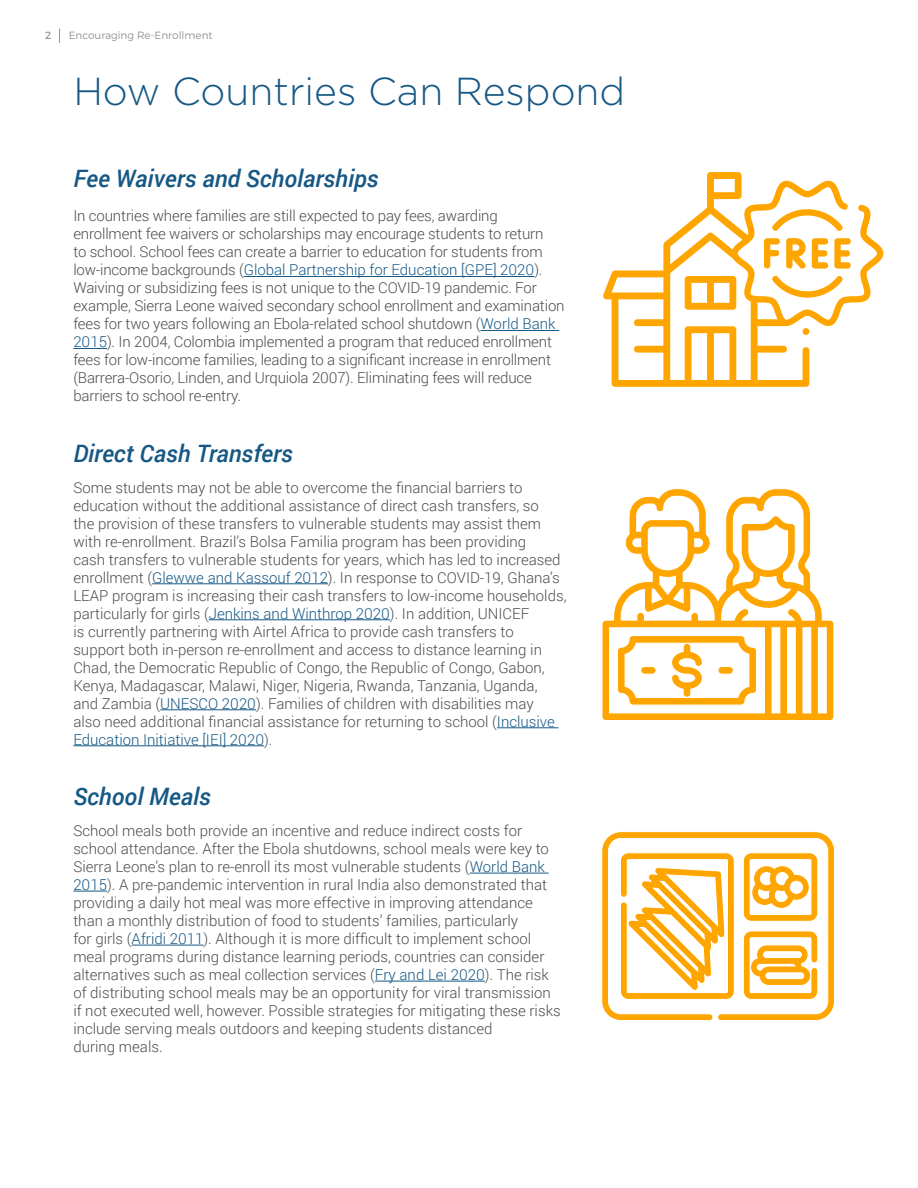
<style>
.page{position:relative;width:918px;height:1188px;background:#fff}
.page>*{position:absolute;margin:0;border:0;box-sizing:border-box;transform-origin:0 0}
.t1{font:300 39px "Gotham";color:#165885}
.t2{font:italic 500 24px "Roboto";color:#165885}
.t3{font:300 15px/18px "Roboto";color:#4b4c4d}
.t4{font:300 10.5px "Montserrat";color:#939598}
.t5{font:10.5px "Montserrat";color:#939598}
.s1{color:#165885}
</style>
<div class="page">
<svg style="left:59px;top:29px;width:1px;height:14px"></svg>
<hr style="left:244px;top:276px;width:290px;height:1px;background:#165885">
<hr style="left:480px;top:330px;width:79px;height:1px;background:#165885">
<hr style="left:73px;top:348px;width:34px;height:1px;background:#165885">
<hr style="left:152px;top:583px;width:176px;height:1px;background:#165885">
<hr style="left:209px;top:619px;width:181px;height:1px;background:#165885">
<hr style="left:160px;top:709px;width:96px;height:1px;background:#165885">
<hr style="left:497px;top:727px;width:62px;height:1px;background:#165885">
<hr style="left:73px;top:745px;width:191px;height:1px;background:#165885">
<hr style="left:470px;top:873px;width:79px;height:1px;background:#165885">
<hr style="left:73px;top:891px;width:34px;height:1px;background:#165885">
<hr style="left:132px;top:945px;width:72px;height:1px;background:#165885">
<hr style="left:375px;top:981px;width:110px;height:1px;background:#165885">
<svg style="left:603px;top:172px;width:207px;height:215px"></svg>
<svg style="left:682px;top:180px;width:201px;height:157px"></svg>
<svg style="left:602px;top:488px;width:232px;height:232px"></svg>
<svg style="left:616px;top:634px;width:142px;height:72px"></svg>
<svg style="left:601px;top:831px;width:234px;height:190px"></svg>
<p class="t5" style="left:45px;top:28px;width:8px">2</p>
<p class="t4" style="left:69px;top:29px;width:145px">Encouraging Re-Enrollment</p>
<p class="t1" style="left:73px;top:70px;width:553px">How Countries Can Respond</p>
<p class="t2" style="left:73px;top:161px;width:307px">Fee Waivers and Scholarships</p>
<p class="t3" style="left:73px;top:207px;width:493px">In countries where families are still expected to pay fees, awarding enrollment fee waivers or scholarships may encourage students to return<br>to school. School fees can create a barrier to education for students from low-income backgrounds (<span class="s1">Global Partnership for Education [GPE] 2020</span>).<br>Waiving or subsidizing fees is not unique to the COVID-19 pandemic. For example, Sierra Leone waived secondary school enrollment and examination fees for two years following an Ebola-related school shutdown (<span class="s1">World Bank 2015</span>). In 2004, Colombia implemented a program that reduced enrollment fees for low-income families, leading to a significant increase in enrollment (Barrera-Osorio, Linden, and Urquiola 2007). Eliminating fees will reduce barriers to school re-entry.</p>
<p class="t2" style="left:73px;top:436px;width:221px">Direct Cash Transfers</p>
<p class="t3" style="left:73px;top:478px;width:495px">Some students may not be able to overcome the financial barriers to education without the additional assistance of direct cash transfers, so<br>the provision of these transfers to vulnerable students may assist them with re-enrollment. Brazil’s Bolsa Familia program has been providing<br>cash transfers to vulnerable students for years, which has led to increased enrollment (<span class="s1">Glewwe and Kassouf 2012</span>). In response to COVID-19, Ghana’s LEAP program is increasing their cash transfers to low-income households, particularly for girls (<span class="s1">Jenkins and Winthrop 2020</span>). In addition, UNICEF<br>is currently partnering with Airtel Africa to provide cash transfers to support both in-person re-enrollment and access to distance learning in Chad, the Democratic Republic of Congo, the Republic of Congo, Gabon, Kenya, Madagascar, Malawi, Niger, Nigeria, Rwanda, Tanzania, Uganda,<br>and Zambia (<span class="s1">UNESCO 2020</span>). Families of children with disabilities may<br>also need additional financial assistance for returning to school (<span class="s1">Inclusive Education Initiative [IEI] 2020</span>).</p>
<p class="t2" style="left:73px;top:780px;width:139px">School Meals</p>
<p class="t3" style="left:73px;top:821px;width:489px">School meals both provide an incentive and reduce indirect costs for school attendance. After the Ebola shutdowns, school meals were key to Sierra Leone’s plan to re-enroll its most vulnerable students (<span class="s1">World Bank 2015</span>). A pre-pandemic intervention in rural India also demonstrated that providing a daily hot meal was more effective in improving attendance than a monthly distribution of food to students’ families, particularly<br>for girls (<span class="s1">Afridi 2011</span>). Although it is more difficult to implement school meal programs during distance learning periods, countries can consider alternatives such as meal collection services (<span class="s1">Fry and Lei 2020</span>). The risk of distributing school meals may be an opportunity for viral transmission if not executed well, however. Possible strategies for mitigating these risks include serving meals outdoors and keeping students distanced<br>during meals.</p>
</div>
